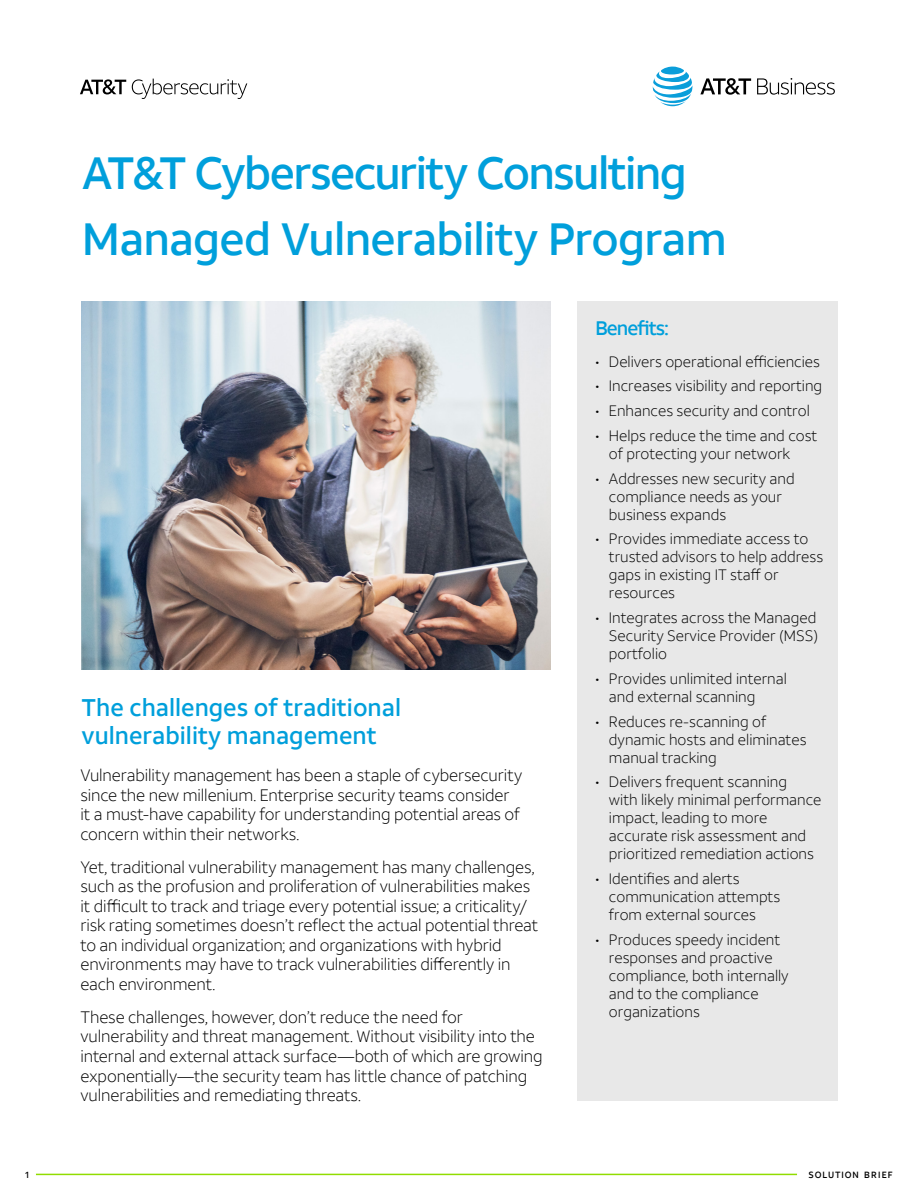
<style>
.page{position:relative;width:918px;height:1188px;background:#fff}
.page>*{position:absolute;margin:0;border:0;box-sizing:border-box;transform-origin:0 0}
.t1{font:500 45px/66px "ATT Aleck Sans";letter-spacing:-.03em;color:#009fdb}
.t2{font:500 24px/28.5px "ATT Aleck Sans";color:#009fdb}
.t3{font:500 19.5px "ATT Aleck Sans";letter-spacing:-.05em;color:#009fdb}
.t4{font:300 16.5px/19.5px "ATT Aleck Sans";letter-spacing:-.005em;color:#000}
.t5{font:300 15px/18px "ATT Aleck Sans";color:#000}
.t6{font:500 9px "ATT Aleck Sans";letter-spacing:.095em;color:#000}
</style>
<div class="page">
<svg style="left:653px;top:67px;width:39px;height:39px"></svg>
<svg style="left:700px;top:78px;width:51px;height:17px"></svg>
<svg style="left:757px;top:78px;width:78px;height:17px"></svg>
<hr style="left:36px;top:1174px;width:761px;height:1px;background:#91dc00">
<div style="left:577px;top:301px;width:261px;height:800px;background:#e8e8e8"></div>
<img style="left:82px;top:301px;width:468px;height:368px">
<svg style="left:80px;top:79px;width:46px;height:15px"></svg>
<svg style="left:132px;top:79px;width:115px;height:20px"></svg>
<h1 class="t1" style="left:82px;top:141px;width:646px">AT&amp;T Cybersecurity Consulting<br>Managed Vulnerability Program</h1>
<h2 class="t2" style="left:82px;top:693px;width:321px">The challenges of traditional vulnerability management</h2>
<p class="t4" style="left:80px;top:766px;width:443px">Vulnerability management has been a staple of cybersecurity since the new millenium. Enterprise security teams consider it a must-have capability for understanding potential areas of concern within their networks.</p>
<p class="t4" style="left:80px;top:857px;width:459px">Yet, traditional vulnerability management has many challenges, such as the profusion and proliferation of vulnerabilities makes it difficult to track and triage every potential issue; a criticality/ risk rating sometimes doesn’t reflect the actual potential threat to an individual organization; and organizations with hybrid environments may have to track vulnerabilities differently in each environment.</p>
<p class="t4" style="left:80px;top:1007px;width:464px">These challenges, however, don’t reduce the need for vulnerability and threat management. Without visibility into the internal and external attack surface—both of which are growing exponentially—the security team has little chance of patching vulnerabilities and remediating threats.</p>
<p class="t3" style="left:595px;top:316px;width:75px">Benefits:</p>
<p class="t5" style="left:595px;top:352px;width:226px">• Delivers operational efficiencies</p>
<p class="t5" style="left:595px;top:377px;width:228px">• Increases visibility and reporting</p>
<p class="t5" style="left:595px;top:402px;width:216px">• Enhances security and control</p>
<p class="t5" style="left:609px;top:427px;width:210px;text-indent:-14px">• Helps reduce the time and cost of protecting your network</p>
<p class="t5" style="left:609px;top:469px;width:187px;text-indent:-14px">• Addresses new security and compliance needs as your business expands</p>
<p class="t5" style="left:609px;top:530px;width:216px;text-indent:-14px">• Provides immediate access to trusted advisors to help address gaps in existing IT staff or resources</p>
<p class="t5" style="left:609px;top:609px;width:211px;text-indent:-14px">• Integrates across the Managed<br>Security Service Provider (MSS) portfolio</p>
<p class="t5" style="left:609px;top:670px;width:179px;text-indent:-14px">• Provides unlimited internal and external scanning</p>
<p class="t5" style="left:609px;top:712px;width:199px;text-indent:-14px">• Reduces re-scanning of dynamic hosts and eliminates manual tracking</p>
<p class="t5" style="left:609px;top:773px;width:214px;text-indent:-14px">• Delivers frequent scanning<br>with likely minimal performance impact, leading to more accurate risk assessment and prioritized remediation actions</p>
<p class="t5" style="left:609px;top:870px;width:173px;text-indent:-14px">• Identifies and alerts communication attempts from external sources</p>
<p class="t5" style="left:609px;top:931px;width:181px;text-indent:-14px">• Produces speedy incident responses and proactive compliance, both internally and to the compliance organizations</p>
<p class="t6" style="left:25px;top:1169px;width:5px">1</p>
<p class="t6" style="left:809px;top:1169px;width:86px">SOLUTION BRIEF</p>
</div>
